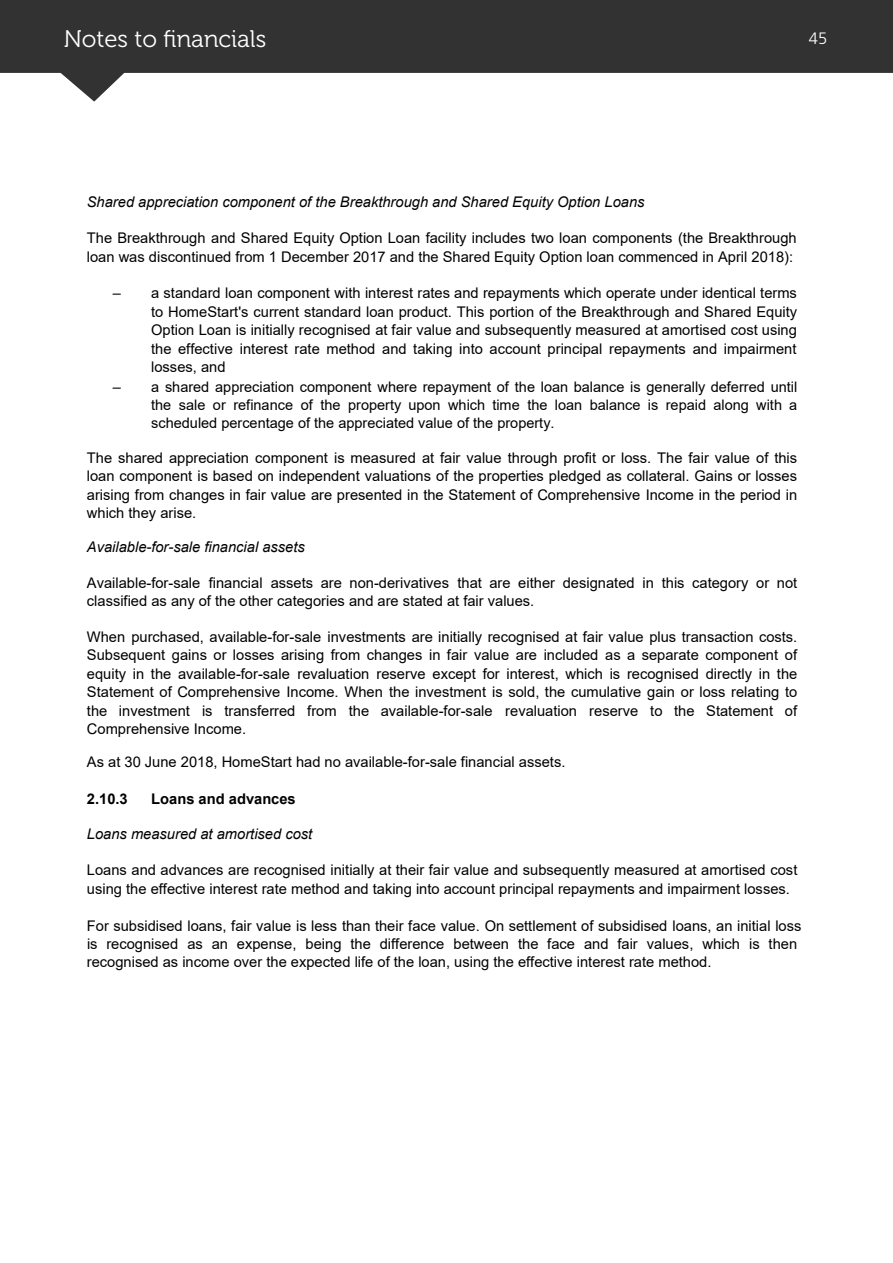
<style>
.page{position:relative;width:893px;height:1263px;background:#fff}
.page>*{position:absolute;margin:0;border:0;box-sizing:border-box;transform-origin:0 0}
.t1{font:24px "Museo 300";color:#fff}
.t2{font:300 16.5px "Frutiger";color:#fff}
.t3{font:14.7px/18.3px "Arial";color:#000}
.t4{font:italic 14.7px "Arial";color:#000}
.t5{font:700 14.7px "Arial";color:#000}
.t6{font:14.55px/18px "Arial";color:#000;text-align:justify}
</style>
<div class="page">
<svg style="left:0;top:0;width:893px;height:102px;fill:#333233"></svg>
<h1 class="t1" style="left:64px;top:26px;width:204px">Notes to financials</h1>
<p class="t2" style="left:809px;top:29px;width:20px">45</p>
<p class="t4" style="left:87px;top:193px;width:559px">Shared appreciation component of the Breakthrough and Shared Equity Option Loans</p>
<p class="t3" style="left:87px;top:229px;width:711px">The Breakthrough and Shared Equity Option Loan facility includes two loan components (the Breakthrough loan was discontinued from 1 December 2017 and the Shared Equity Option loan commenced in April 2018):</p>
<p class="t3" style="left:151px;top:284px;width:647px;text-align:justify">a standard loan component with interest rates and repayments which operate under identical terms to HomeStart's current standard loan product. This portion of the Breakthrough and Shared Equity Option Loan is initially recognised at fair value and subsequently measured at amortised cost using the effective interest rate method and taking into account principal repayments and impairment losses, and</p>
<p class="t6" style="left:151px;top:377px;width:648px">a shared appreciation component where repayment of the loan balance is generally deferred until the sale or refinance of the property upon which time the loan balance is repaid along with a scheduled percentage of the appreciated value of the property.</p>
<p class="t3" style="left:113px;top:284px;width:10px">–</p>
<p class="t3" style="left:113px;top:377px;width:10px">–</p>
<p class="t3" style="left:87px;top:448px;width:712px;text-align:justify">The shared appreciation component is measured at fair value through profit or loss. The fair value of this loan component is based on independent valuations of the properties pledged as collateral. Gains or losses arising from changes in fair value are presented in the Statement of Comprehensive Income in the period in which they arise.</p>
<p class="t4" style="left:87px;top:537px;width:219px">Available-for-sale financial assets</p>
<p class="t3" style="left:87px;top:574px;width:712px">Available-for-sale financial assets are non-derivatives that are either designated in this category or not classified as any of the other categories and are stated at fair values.</p>
<p class="t3" style="left:87px;top:628px;width:712px;text-align:justify">When purchased, available-for-sale investments are initially recognised at fair value plus transaction costs.<br>Subsequent gains or losses arising from changes in fair value are included as a separate component of equity in the available-for-sale revaluation reserve except for interest, which is recognised directly in the Statement of Comprehensive Income. When the investment is sold, the cumulative gain or loss relating to the investment is transferred from the available-for-sale revaluation reserve to the Statement of Comprehensive Income.</p>
<p class="t3" style="left:87px;top:753px;width:480px">As at 30 June 2018, HomeStart had no available-for-sale financial assets.</p>
<p class="t5" style="left:87px;top:788px;width:42px">2.10.3</p>
<p class="t5" style="left:151px;top:788px;width:146px">Loans and advances</p>
<p class="t4" style="left:87px;top:825px;width:227px">Loans measured at amortised cost</p>
<p class="t3" style="left:87px;top:861px;width:712px">Loans and advances are recognised initially at their fair value and subsequently measured at amortised cost using the effective interest rate method and taking into account principal repayments and impairment losses.</p>
<p class="t3" style="left:87px;top:916px;width:716px">For subsidised loans, fair value is less than their face value. On settlement of subsidised loans, an initial loss is recognised as an expense, being the difference between the face and fair values, which is then recognised as income over the expected life of the loan, using the effective interest rate method.</p>
</div>
